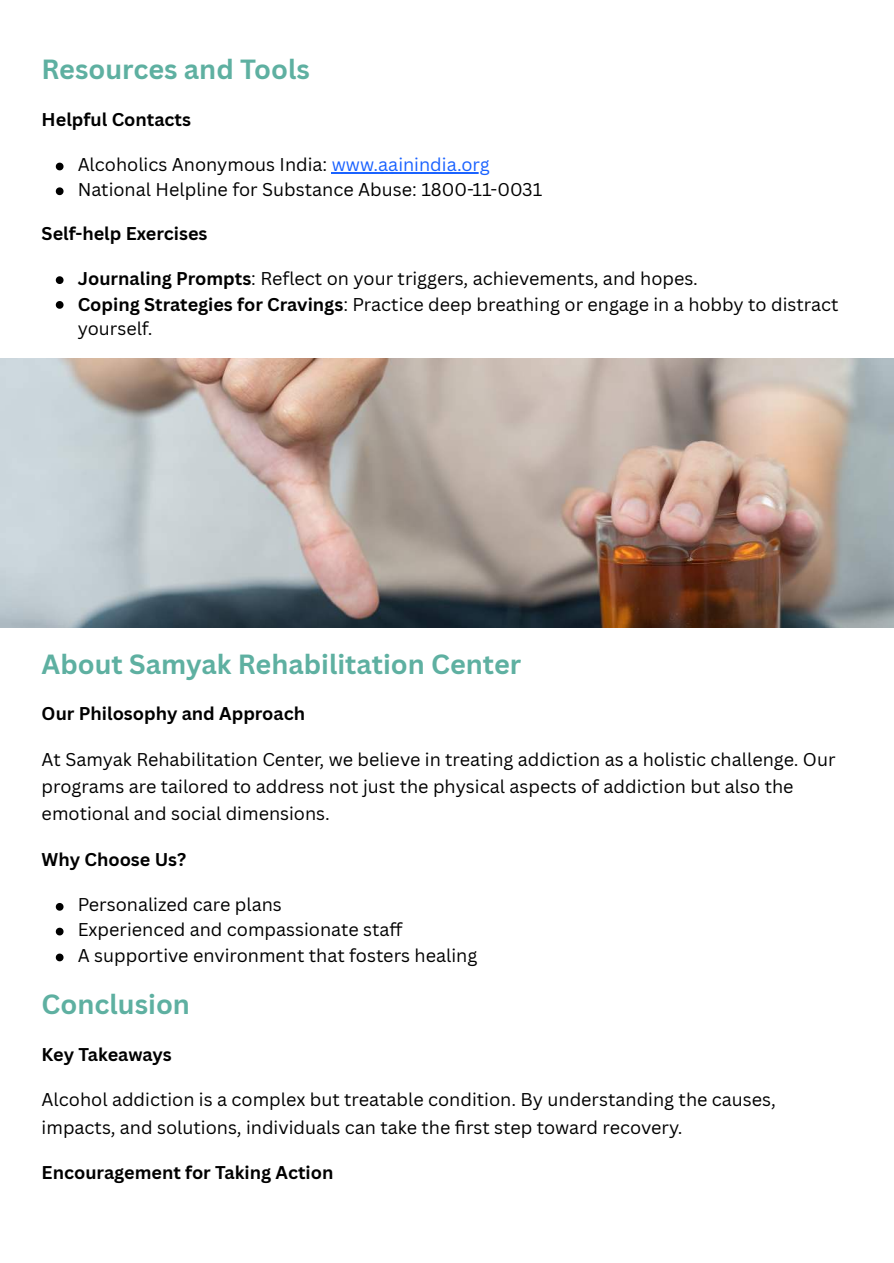
<style>
.page{position:relative;width:894px;height:1263px;background:#fff}
.page>*{position:absolute;margin:0;border:0;box-sizing:border-box;transform-origin:0 0}
.t1{font:700 27px "Canva Sans";color:#5eb0a1}
.t2{font:18px/25.3px "Canva Sans";color:#000}
.t3{font:700 18px "Canva Sans";color:#000}
.s1{color:#1a62ff}
.s2{font-weight:700}
</style>
<div class="page">
<svg style="left:56px;top:163px;width:7px;height:7px"></svg>
<hr style="left:332px;top:172px;width:157px;height:1px;background:#1a62ff">
<svg style="left:56px;top:187px;width:7px;height:8px"></svg>
<svg style="left:56px;top:276px;width:7px;height:8px"></svg>
<svg style="left:56px;top:301px;width:7px;height:8px"></svg>
<img style="left:0;top:359px;width:893px;height:269px">
<svg style="left:56px;top:903px;width:7px;height:8px"></svg>
<svg style="left:56px;top:928px;width:7px;height:7px"></svg>
<svg style="left:56px;top:954px;width:7px;height:7px"></svg>
<h1 class="t1" style="left:42px;top:53px;width:270px">Resources and Tools</h1>
<p class="t3" style="left:42px;top:109px;width:151px">Helpful Contacts</p>
<p class="t2" style="left:78px;top:152px;width:466px;line-height:24.8px">Alcoholics Anonymous India: <span class="s1">www.aainindia.org<br></span>National Helpline for Substance Abuse: 1800-11-0031</p>
<p class="t3" style="left:42px;top:222px;width:167px">Self-help Exercises</p>
<p class="t2" style="left:78px;top:265px;width:762px"><span class="s2">Journaling Prompts</span>: Reflect on your triggers, achievements, and hopes.<br><span class="s2">Coping Strategies for Cravings</span>: Practice deep breathing or engage in a hobby to distract yourself.</p>
<h1 class="t1" style="left:42px;top:648px;width:481px">About Samyak Rehabilitation Center</h1>
<p class="t3" style="left:42px;top:703px;width:265px">Our Philosophy and Approach</p>
<p class="t2" style="left:42px;top:746px;width:795px;line-height:27px">At Samyak Rehabilitation Center, we believe in treating addiction as a holistic challenge. Our programs are tailored to address not just the physical aspects of addiction but also the emotional and social dimensions.</p>
<p class="t3" style="left:42px;top:849px;width:146px">Why Choose Us?</p>
<p class="t2" style="left:78px;top:892px;width:401px">Personalized care plans<br>Experienced and compassionate staff<br>A supportive environment that fosters healing</p>
<h1 class="t1" style="left:42px;top:988px;width:150px">Conclusion</h1>
<p class="t3" style="left:42px;top:1044px;width:132px">Key Takeaways</p>
<p class="t2" style="left:42px;top:1085px;width:735px;line-height:28px">Alcohol addiction is a complex but treatable condition. By understanding the causes, impacts, and solutions, individuals can take the fi rst step toward recovery.</p>
<p class="t3" style="left:42px;top:1162px;width:293px">Encouragement for Taking Action</p>
</div>
